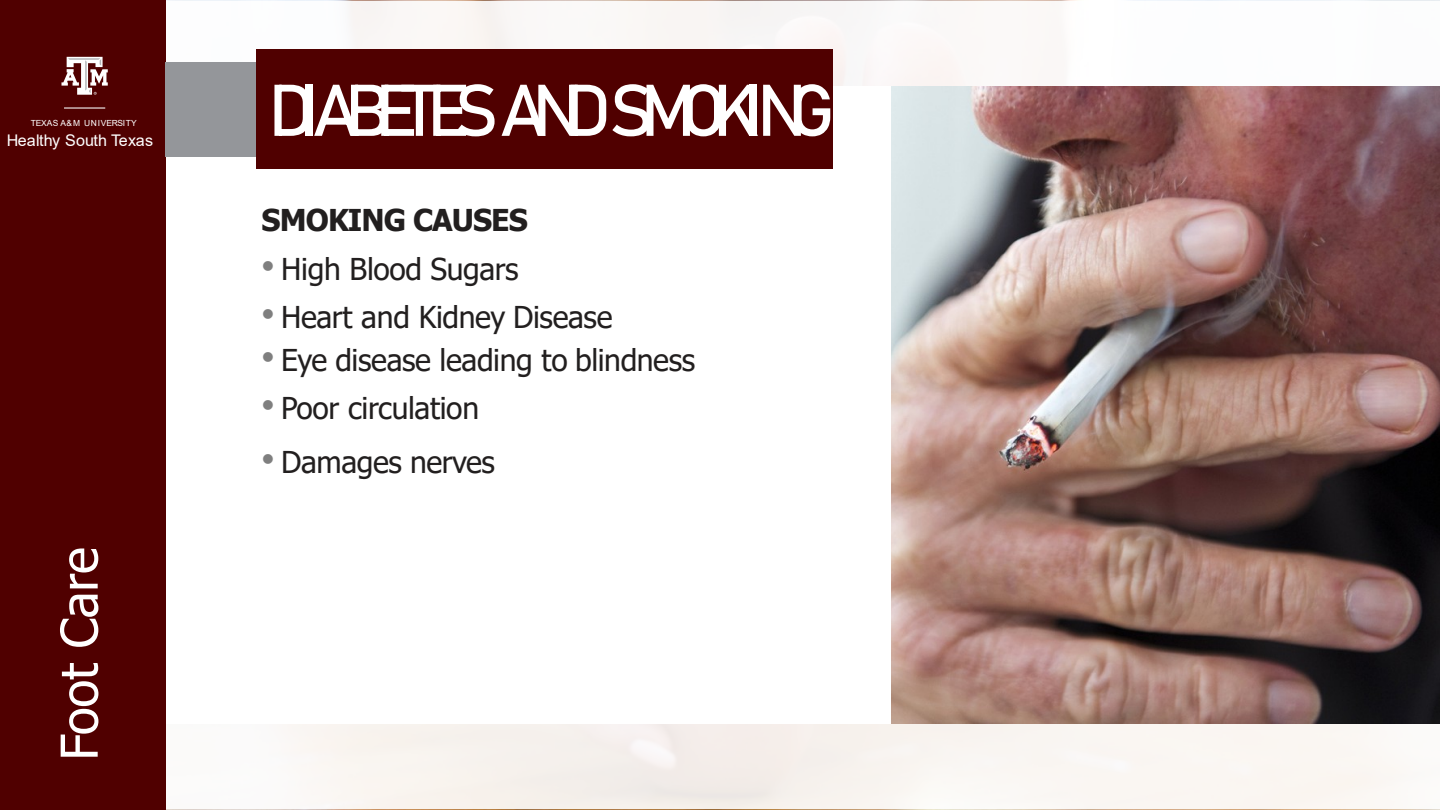
<style>
.page{position:relative;width:1440px;height:810px;background:#fff}
.page>*{position:absolute;margin:0;border:0;box-sizing:border-box;transform-origin:0 0}
.t1{font:72px "Bahnschrift";letter-spacing:-.215em;color:#fff}
.t2{font:51px "Tahoma";letter-spacing:-.005em;color:#fff}
.t3{font:30px "Tahoma";letter-spacing:-.015em;color:#221f1f}
.t4{font:700 30px "Tahoma";letter-spacing:-.03em;color:#221f1f}
.t5{font:16.05px "Arial";letter-spacing:.005em;color:#fff}
.t6{font:8.4px "Arial";letter-spacing:.015em;color:#fff}
.s1{font-family:"Arial";font-size:39px;color:#7f7f7f}
</style>
<div class="page">
<div style="left:0;top:1px;width:1440px;height:808px;background:#faf7f4"></div>
<div style="left:166px;top:86px;width:1274px;height:638px;background:#fff"></div>
<div style="left:0;top:0;width:166px;height:810px;background:#500000"></div>
<div style="left:166px;top:62px;width:94px;height:95px;background:#94969a"></div>
<img style="left:891px;top:86px;width:549px;height:638px">
<div style="left:257px;top:49px;width:576px;height:120px;background:#500000"></div>
<hr style="left:64px;top:107px;width:41px;height:2px;background:#fff">
<svg style="left:62px;top:57px;width:46px;height:38px"></svg>
<p class="t6" style="left:31px;top:118px;width:108px">TEXAS A&amp;M UNIVERSITY</p>
<p class="t5" style="left:7px;top:129px;width:148px">Healthy South Texas</p>
<p class="t2" style="left:45px;top:760px;width:215px;rotate:-90deg">Foot Care</p>
<h2 class="t1" style="left:268px;top:65px;width:569px">DIABETES AND SMOKING</h2>
<p class="t4" style="left:262px;top:199px;width:268px">SMOKING CAUSES</p>
<p class="t3" style="left:261px;top:249px;width:259px"><span class="s1">•</span> High Blood Sugars</p>
<p class="t3" style="left:261px;top:297px;width:353px"><span class="s1">•</span> Heart and Kidney Disease</p>
<p class="t3" style="left:261px;top:340px;width:436px"><span class="s1">•</span> Eye disease leading to blindness</p>
<p class="t3" style="left:261px;top:388px;width:219px"><span class="s1">•</span> Poor circulation</p>
<p class="t3" style="left:261px;top:442px;width:235px"><span class="s1">•</span> Damages nerves</p>
</div>
